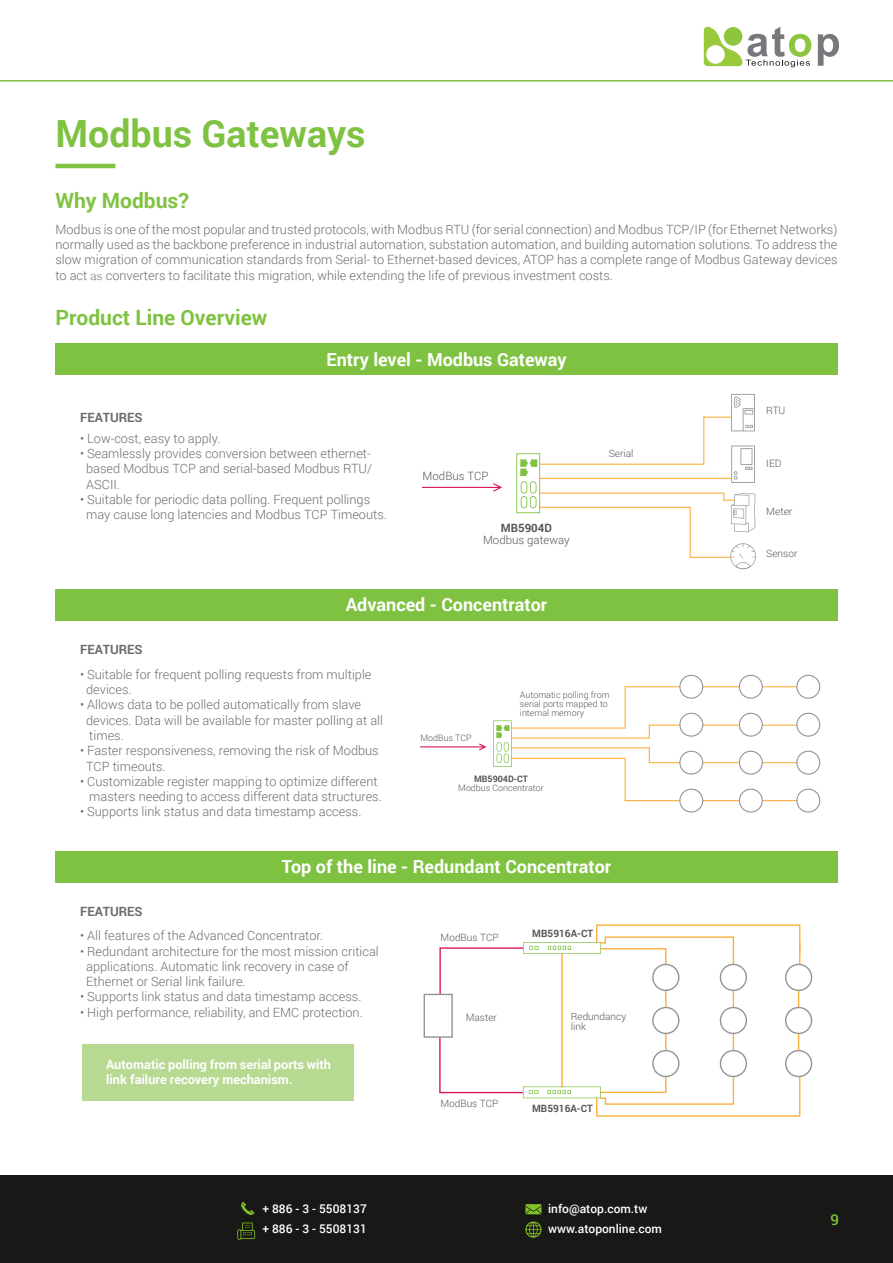
<style>
.page{position:relative;width:893px;height:1263px;background:#fff}
.page>*{position:absolute;margin:0;border:0;box-sizing:border-box;transform-origin:0 0}
.t1{font:700 37.5px "Roboto";color:#7fc241}
.t2{font:700 21px "Roboto";color:#7fc241}
.t3{font:700 18px "Roboto";color:#fff}
.t4{font:500 15px "Roboto";color:#7fc241}
.t5{font:300 12.75px/15.3px "Roboto";color:#6c6d70;text-align:justify}
.t6{font:700 12.75px/15.3px "Roboto";color:#fff}
.t7{font:700 12.75px "Roboto";color:#6c6d70}
.t8{font:500 12px/19.5px "Roboto";color:#fff}
.t9{font:300 11.4px "Roboto";color:#57585a}
.t10{font:700 11.4px "Roboto";color:#57585a}
.t11{font:300 10.2px "Roboto";color:#57585a}
.t12{font:300 10.05px/10.1px "Roboto";color:#57585a}
.t13{font:700 10.05px "Roboto";color:#57585a}
.t14{font:300 8.85px/8.9px "Roboto";color:#57585a}
.t15{font:700 8.85px "Roboto";color:#57585a}
.s1{font-family:"Adobe Ming Std"}
</style>
<div class="page">
<div style="left:0;top:1176px;width:893px;height:87px;background:#181817"></div>
<svg style="left:704px;top:26px;width:107px;height:41px"></svg>
<svg style="left:818px;top:34px;width:21px;height:32px"></svg>
<hr style="left:0;top:80px;width:893px;height:2px;background:#7fc241">
<svg style="left:237px;top:1222px;width:18px;height:18px"></svg>
<svg style="left:525px;top:1204px;width:17px;height:10px"></svg>
<svg style="left:525px;top:1221px;width:16px;height:17px"></svg>
<svg style="left:241px;top:1202px;width:13px;height:13px"></svg>
<div style="left:55px;top:343px;width:782px;height:32px;background:#7fc241"></div>
<div style="left:55px;top:589px;width:782px;height:32px;background:#7fc241"></div>
<div style="left:55px;top:851px;width:782px;height:31px;background:#7fc241"></div>
<hr style="left:55px;top:164px;width:60px;height:4px;background:#7fc241">
<svg style="left:731px;top:445px;width:24px;height:38px"></svg>
<svg style="left:516px;top:453px;width:24px;height:60px"></svg>
<svg style="left:730px;top:543px;width:26px;height:26px"></svg>
<hr style="left:540px;top:478px;width:191px;height:1px;background:#fbb03f">
<hr style="left:540px;top:464px;width:164px;height:1px;background:#fbb03f">
<hr style="left:540px;top:507px;width:150px;height:1px;background:#fbb03f">
<hr style="left:540px;top:493px;width:184px;height:1px;background:#fbb03f">
<hr style="left:690px;top:557px;width:41px;height:1px;background:#fbb03f">
<svg style="left:422px;top:483px;width:80px;height:9px"></svg>
<svg style="left:704px;top:394px;width:51px;height:37px"></svg>
<hr style="left:690px;top:507px;width:1px;height:51px;background:#fbb03f">
<hr style="left:703px;top:417px;width:1px;height:47px;background:#fbb03f">
<svg style="left:723px;top:493px;width:32px;height:39px"></svg>
<hr style="left:512px;top:727px;width:113px;height:2px;background:#fbb03f">
<hr style="left:512px;top:737px;width:137px;height:2px;background:#fbb03f">
<hr style="left:512px;top:747px;width:137px;height:1px;background:#fbb03f">
<hr style="left:512px;top:758px;width:113px;height:1px;background:#fbb03f">
<hr style="left:649px;top:762px;width:30px;height:1px;background:#fbb03f">
<hr style="left:649px;top:725px;width:30px;height:1px;background:#fbb03f">
<hr style="left:625px;top:686px;width:54px;height:1px;background:#fbb03f">
<hr style="left:625px;top:800px;width:54px;height:1px;background:#fbb03f">
<svg style="left:679px;top:674px;width:142px;height:139px"></svg>
<svg style="left:420px;top:720px;width:92px;height:47px"></svg>
<hr style="left:624px;top:687px;width:2px;height:41px;background:#fbb03f">
<hr style="left:624px;top:758px;width:2px;height:42px;background:#fbb03f">
<svg style="left:649px;top:748px;width:1px;height:14px"></svg>
<svg style="left:649px;top:726px;width:1px;height:12px"></svg>
<svg style="left:423px;top:924px;width:390px;height:193px"></svg>
<div style="left:82px;top:1044px;width:272px;height:57px;background:#b7d992"></div>
<p class="t1" style="left:55px;top:108px;width:312px">Modbus Gateways</p>
<p class="t2" style="left:55px;top:185px;width:135px">Why Modbus?</p>
<p class="t5" style="left:55px;top:221px;width:783px">Modbus is one of the most popular and trusted protocols, with Modbus RTU (for serial connection) and Modbus TCP/IP (for Ethernet Networks) normally used as the backbone preference in industrial automation, substation automation, and building automation solutions. To address the slow migration of communication standards from Serial- to Ethernet-based devices, ATOP has a complete range of Modbus Gateway devices to act <span class="s1">as</span> converters to facilitate this migration, while extending the life of previous investment costs.</p>
<p class="t2" style="left:55px;top:302px;width:213px">Product Line Overview</p>
<p class="t7" style="left:80px;top:408px;width:64px">FEATURES</p>
<p class="t3" style="left:326px;top:347px;width:242px">Entry level - Modbus Gateway</p>
<p class="t5" style="left:80px;top:430px;width:142px">• Low-cost, easy to apply.</p>
<p class="t5" style="left:80px;top:445px;width:292px">• Seamlessly provides conversion between ethernet-</p>
<p class="t5" style="left:86px;top:461px;width:287px">based Modbus TCP and serial-based Modbus RTU/</p>
<p class="t5" style="left:86px;top:476px;width:35px">ASCII.</p>
<p class="t5" style="left:80px;top:491px;width:292px">• Suitable for periodic data polling. Frequent pollings</p>
<p class="t5" style="left:86px;top:506px;width:302px">may cause long latencies and Modbus TCP Timeouts.</p>
<p class="t9" style="left:423px;top:468px;width:67px">ModBus TCP</p>
<p class="t10" style="left:501px;top:520px;width:53px">MB5904D</p>
<p class="t9" style="left:483px;top:532px;width:88px">Modbus gateway</p>
<p class="t7" style="left:80px;top:641px;width:64px">FEATURES</p>
<p class="t3" style="left:346px;top:592px;width:203px">Advanced - Concentrator</p>
<p class="t11" style="left:609px;top:446px;width:26px">Serial</p>
<p class="t5" style="left:80px;top:666px;width:293px">• Suitable for frequent polling requests from multiple</p>
<p class="t5" style="left:86px;top:681px;width:47px">devices.</p>
<p class="t5" style="left:80px;top:697px;width:283px">• Allows data to be polled automatically from slave</p>
<p class="t5" style="left:86px;top:712px;width:298px">devices. Data will be available for master polling at all</p>
<p class="t5" style="left:89px;top:727px;width:36px">times.</p>
<p class="t5" style="left:80px;top:743px;width:300px">• Faster responsiveness, removing the risk of Modbus</p>
<p class="t5" style="left:86px;top:758px;width:81px">TCP timeouts.</p>
<p class="t5" style="left:80px;top:773px;width:299px">• Customizable register mapping to optimize different</p>
<p class="t5" style="left:89px;top:788px;width:294px">masters needing to access different data structures.</p>
<p class="t5" style="left:80px;top:804px;width:283px">• Supports link status and data timestamp access.</p>
<p class="t14" style="left:421px;top:733px;width:53px">ModBus TCP</p>
<p class="t14" style="left:520px;top:690px;width:91px">Automatic polling from serial ports mapped to internal memory</p>
<p class="t15" style="left:474px;top:772px;width:55px">MB5904D-CT</p>
<p class="t14" style="left:458px;top:783px;width:87px">Modbus Concentrator</p>
<p class="t7" style="left:80px;top:902px;width:64px">FEATURES</p>
<p class="t3" style="left:282px;top:853px;width:331px">Top of the line - Redundant Concentrator</p>
<p class="t5" style="left:80px;top:927px;width:245px">• All features of the Advanced Concentrator.</p>
<p class="t5" style="left:80px;top:943px;width:300px">• Redundant architecture for the most mission critical</p>
<p class="t5" style="left:86px;top:958px;width:264px">applications. Automatic link recovery in case of</p>
<p class="t5" style="left:86px;top:973px;width:161px">Ethernet or Serial link failure.</p>
<p class="t5" style="left:80px;top:989px;width:283px">• Supports link status and data timestamp access.</p>
<p class="t5" style="left:80px;top:1004px;width:284px">• High performance, reliability, and EMC protection.</p>
<p class="t6" style="left:106px;top:1056px;width:226px">Automatic polling from serial ports with link failure recovery mechanism.</p>
<p class="t12" style="left:441px;top:932px;width:59px">ModBus TCP</p>
<p class="t13" style="left:532px;top:926px;width:62px">MB5916A-CT</p>
<p class="t12" style="left:466px;top:1012px;width:33px">Master</p>
<p class="t12" style="left:571px;top:1011px;width:57px">Redundancy link</p>
<p class="t12" style="left:440px;top:1098px;width:59px">ModBus TCP</p>
<p class="t13" style="left:532px;top:1101px;width:63px">MB5916A-CT</p>
<p class="t8" style="left:262px;top:1198px;width:106px">+ 886 - 3 - 5508137 + 886 - 3 - 5508131</p>
<p class="t8" style="left:548px;top:1199px;width:115px">info@atop.com.tw www.atoponline.com</p>
<p class="t11" style="left:766px;top:403px;width:21px">RTU</p>
<p class="t11" style="left:766px;top:456px;width:17px">IED</p>
<p class="t11" style="left:766px;top:504px;width:28px">Meter</p>
<p class="t11" style="left:766px;top:547px;width:33px">Sensor</p>
<p class="t4" style="left:830px;top:1209px;width:10px">9</p>
</div>
